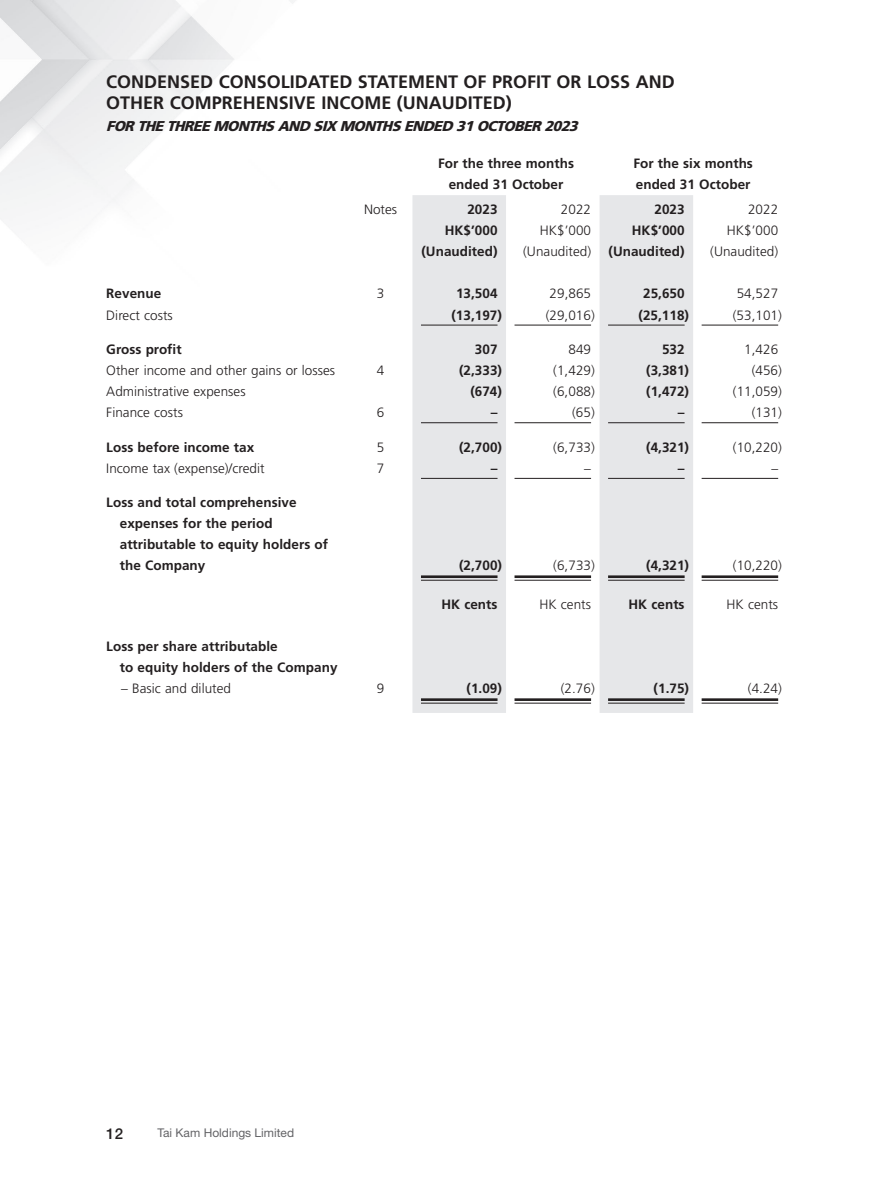
<style>
.page{position:relative;width:893px;height:1191px;background:#fff}
.page>*{position:absolute;margin:0;border:0;box-sizing:border-box;transform-origin:0 0}
.t1{font:700 18px/21px "Frutiger LT Std";color:#231f20}
.t2{font:500 15px "Helvetica Neue LT Std";color:#231f20}
.t3{font:italic 900 14.25px "Frutiger LT Std";color:#231f20}
.t4{font:700 13.5px/21px "Frutiger LT Std";letter-spacing:.005em;color:#231f20}
.t5{font:300 13.5px "Frutiger LT Std";letter-spacing:.005em;color:#231f20}
.t6{font:12px "Helvetica Neue LT Std";color:#636366}
</style>
<div class="page">
<svg style="left:412px;top:195px;width:281px;height:518px;fill:#e6e7e9"></svg>
<hr style="left:421px;top:325px;width:76px;height:1px;background:#231f20">
<hr style="left:514px;top:325px;width:77px;height:1px;background:#231f20">
<hr style="left:608px;top:325px;width:77px;height:1px;background:#231f20">
<hr style="left:702px;top:325px;width:76px;height:1px;background:#231f20">
<hr style="left:421px;top:422px;width:76px;height:1px;background:#231f20">
<hr style="left:514px;top:422px;width:77px;height:1px;background:#231f20">
<hr style="left:608px;top:422px;width:77px;height:1px;background:#231f20">
<hr style="left:702px;top:422px;width:76px;height:1px;background:#231f20">
<hr style="left:421px;top:478px;width:76px;height:1px;background:#231f20">
<hr style="left:514px;top:478px;width:77px;height:1px;background:#231f20">
<hr style="left:608px;top:478px;width:77px;height:1px;background:#231f20">
<hr style="left:702px;top:478px;width:76px;height:1px;background:#231f20">
<hr style="left:421px;top:575px;width:76px;height:3px;background:#231f20">
<hr style="left:421px;top:580px;width:76px;height:1px;background:#231f20">
<hr style="left:514px;top:575px;width:77px;height:3px;background:#231f20">
<hr style="left:514px;top:580px;width:77px;height:1px;background:#231f20">
<hr style="left:608px;top:575px;width:77px;height:3px;background:#231f20">
<hr style="left:608px;top:580px;width:77px;height:1px;background:#231f20">
<hr style="left:702px;top:575px;width:76px;height:3px;background:#231f20">
<hr style="left:702px;top:580px;width:76px;height:1px;background:#231f20">
<hr style="left:421px;top:698px;width:76px;height:3px;background:#231f20">
<hr style="left:421px;top:702px;width:76px;height:1px;background:#231f20">
<hr style="left:514px;top:698px;width:77px;height:3px;background:#231f20">
<hr style="left:514px;top:702px;width:77px;height:1px;background:#231f20">
<hr style="left:608px;top:698px;width:77px;height:3px;background:#231f20">
<hr style="left:608px;top:702px;width:77px;height:1px;background:#231f20">
<hr style="left:702px;top:698px;width:76px;height:3px;background:#231f20">
<hr style="left:702px;top:702px;width:76px;height:1px;background:#231f20">
<h1 class="t1" style="left:106px;top:72px;width:570px">CONDENSED CONSOLIDATED STATEMENT OF PROFIT OR LOSS AND<br>OTHER COMPREHENSIVE INCOME (UNAUDITED)</h1>
<p class="t3" style="left:106px;top:117px;width:477px">FORTHETHREEMONTHSAND SIX MONTHSENDED 31OCTOBER2023</p>
<p class="t4" style="left:438px;top:153px;width:137px;text-align:center">For the three months ended 31 October</p>
<p class="t4" style="left:633px;top:153px;width:121px">For the six months ended 31 October</p>
<p class="t5" style="left:364px;top:202px;width:35px">Notes</p>
<p class="t4" style="left:467px;top:199px;width:32px">2023</p>
<p class="t5" style="left:561px;top:202px;width:32px">2022</p>
<p class="t4" style="left:654px;top:199px;width:32px">2023</p>
<p class="t5" style="left:748px;top:202px;width:32px">2022</p>
<p class="t4" style="left:445px;top:220px;width:54px">HK$’000</p>
<p class="t5" style="left:540px;top:223px;width:53px">HK$’000</p>
<p class="t4" style="left:632px;top:220px;width:54px">HK$’000</p>
<p class="t5" style="left:727px;top:223px;width:53px">HK$’000</p>
<p class="t4" style="left:421px;top:241px;width:78px">(Unaudited)</p>
<p class="t5" style="left:523px;top:244px;width:69px">(Unaudited)</p>
<p class="t4" style="left:608px;top:241px;width:78px">(Unaudited)</p>
<p class="t5" style="left:710px;top:244px;width:69px">(Unaudited)</p>
<p class="t4" style="left:106px;top:283px;width:57px">Revenue</p>
<p class="t5" style="left:377px;top:286px;width:9px">3</p>
<p class="t4" style="left:456px;top:283px;width:43px">13,504</p>
<p class="t5" style="left:550px;top:286px;width:43px">29,865</p>
<p class="t4" style="left:643px;top:283px;width:43px">25,650</p>
<p class="t5" style="left:737px;top:286px;width:43px">54,527</p>
<p class="t5" style="left:106px;top:307px;width:68px">Direct costs</p>
<p class="t4" style="left:451px;top:304px;width:52px">(13,197)</p>
<p class="t5" style="left:546px;top:307px;width:51px">(29,016)</p>
<p class="t4" style="left:638px;top:304px;width:52px">(25,118)</p>
<p class="t5" style="left:733px;top:307px;width:51px">(53,101)</p>
<p class="t4" style="left:106px;top:339px;width:77px">Gross profit</p>
<p class="t4" style="left:475px;top:339px;width:24px">307</p>
<p class="t5" style="left:568px;top:342px;width:24px">849</p>
<p class="t4" style="left:662px;top:339px;width:24px">532</p>
<p class="t5" style="left:744px;top:342px;width:35px">1,426</p>
<p class="t5" style="left:106px;top:363px;width:230px">Other income and other gains or losses</p>
<p class="t5" style="left:377px;top:363px;width:9px">4</p>
<p class="t4" style="left:459px;top:360px;width:45px">(2,333)</p>
<p class="t5" style="left:553px;top:363px;width:43px">(1,429)</p>
<p class="t4" style="left:646px;top:360px;width:45px">(3,381)</p>
<p class="t5" style="left:752px;top:363px;width:32px">(456)</p>
<p class="t5" style="left:106px;top:384px;width:141px">Administrative expenses</p>
<p class="t4" style="left:470px;top:381px;width:33px">(674)</p>
<p class="t5" style="left:553px;top:384px;width:43px">(6,088)</p>
<p class="t4" style="left:646px;top:381px;width:45px">(1,472)</p>
<p class="t5" style="left:733px;top:384px;width:51px">(11,059)</p>
<p class="t5" style="left:106px;top:405px;width:78px">Finance costs</p>
<p class="t5" style="left:377px;top:405px;width:9px">6</p>
<p class="t4" style="left:491px;top:402px;width:8px">–</p>
<p class="t5" style="left:572px;top:405px;width:24px">(65)</p>
<p class="t4" style="left:678px;top:402px;width:8px">–</p>
<p class="t5" style="left:752px;top:405px;width:32px">(131)</p>
<p class="t4" style="left:106px;top:436px;width:150px">Loss before income tax</p>
<p class="t5" style="left:377px;top:439px;width:9px">5</p>
<p class="t4" style="left:459px;top:436px;width:45px">(2,700)</p>
<p class="t5" style="left:553px;top:439px;width:43px">(6,733)</p>
<p class="t4" style="left:646px;top:436px;width:45px">(4,321)</p>
<p class="t5" style="left:733px;top:439px;width:51px">(10,220)</p>
<p class="t5" style="left:106px;top:460px;width:160px">Income tax (expense)/credit</p>
<p class="t5" style="left:377px;top:460px;width:9px">7</p>
<p class="t4" style="left:491px;top:457px;width:8px">–</p>
<p class="t5" style="left:584px;top:460px;width:8px">–</p>
<p class="t4" style="left:678px;top:457px;width:8px">–</p>
<p class="t5" style="left:771px;top:460px;width:8px">–</p>
<p class="t4" style="left:120px;top:492px;width:210px;text-indent:-14px">Loss and total comprehensive expenses for the period attributable to equity holders of the Company</p>
<p class="t4" style="left:459px;top:555px;width:45px">(2,700)</p>
<p class="t5" style="left:553px;top:558px;width:43px">(6,733)</p>
<p class="t4" style="left:646px;top:555px;width:45px">(4,321)</p>
<p class="t5" style="left:733px;top:558px;width:51px">(10,220)</p>
<p class="t4" style="left:441px;top:594px;width:58px">HK cents</p>
<p class="t5" style="left:539px;top:597px;width:53px">HK cents</p>
<p class="t4" style="left:628px;top:594px;width:58px">HK cents</p>
<p class="t5" style="left:726px;top:597px;width:53px">HK cents</p>
<p class="t4" style="left:120px;top:636px;width:219px;text-indent:-14px">Loss per share attributable<br>to equity holders of the Company</p>
<p class="t5" style="left:121px;top:681px;width:111px">– Basic and diluted</p>
<p class="t5" style="left:377px;top:681px;width:9px">9</p>
<p class="t4" style="left:467px;top:678px;width:37px">(1.09)</p>
<p class="t5" style="left:561px;top:681px;width:35px">(2.76)</p>
<p class="t4" style="left:654px;top:678px;width:37px">(1.75)</p>
<p class="t5" style="left:748px;top:681px;width:35px">(4.24)</p>
<p class="t2" style="left:106px;top:1125px;width:18px">12</p>
<p class="t6" style="left:158px;top:1125px;width:138px">Tai Kam Holdings Limited</p>
</div>
